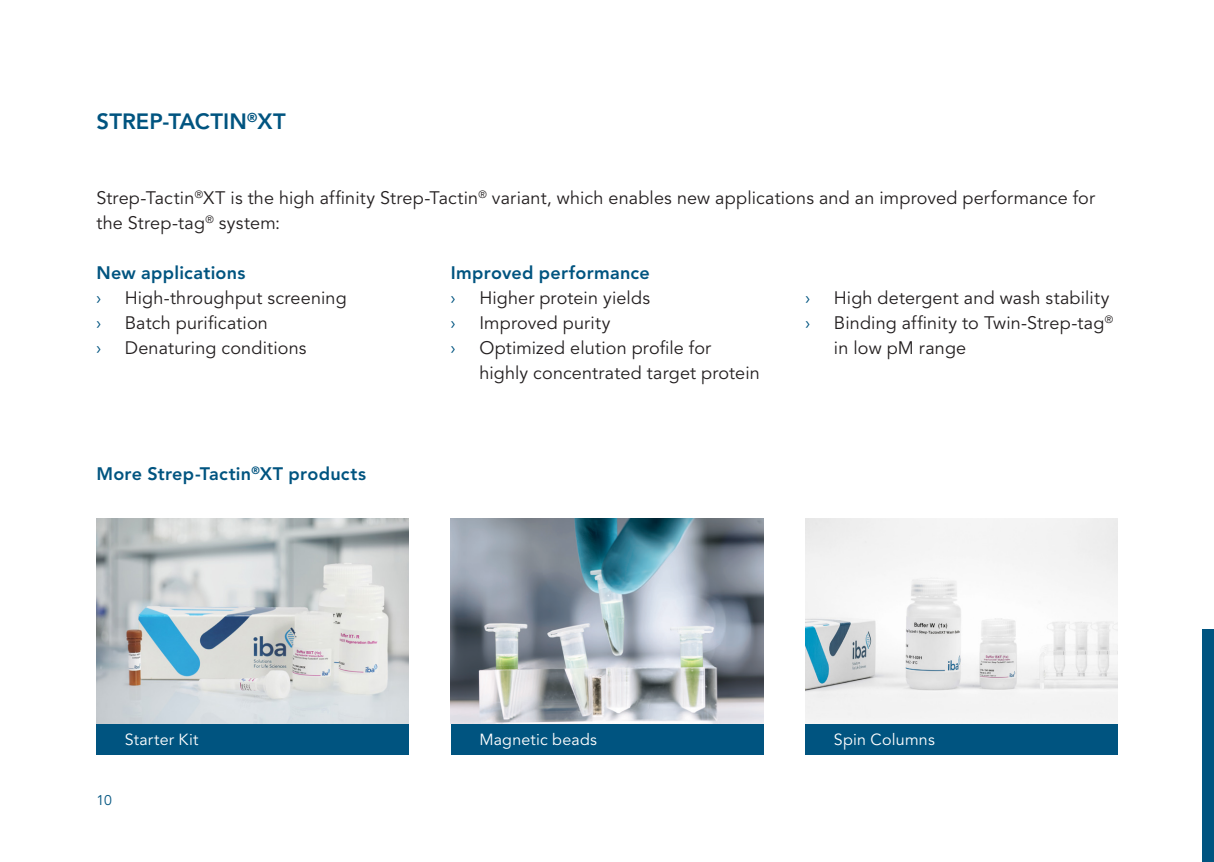
<style>
.page{position:relative;width:1214px;height:862px;background:#fff}
.page>*{position:absolute;margin:0;border:0;box-sizing:border-box;transform-origin:0 0}
.Absatz_Headline_11p_12_5{font:800 22px "Avenir LT Std";letter-spacing:.005em;color:#005480}
.Fließtext_9p_12_5{font:18px/25px "Avenir LT Std";letter-spacing:.01em;color:#231f20}
.Subhead_1_9p_12_5{font:800 18px "Avenir LT Std";letter-spacing:.015em;color:#005480}
.t1{font:18px "Myriad Pro";color:#005480}
.Infokästen_8p_11{font:16px "Avenir LT Std";letter-spacing:.015em;color:#fff}
.t2{font:14px "Avenir LT Std";color:#005480}
</style>
<div class="page">
<div style="left:1202px;top:629px;width:11px;height:233px;background:#005480"></div>
<div style="left:96px;top:723px;width:312px;height:31px;background:#005480"></div>
<img style="left:96px;top:519px;width:312px;height:204px">
<div style="left:451px;top:723px;width:312px;height:31px;background:#005480"></div>
<img style="left:451px;top:519px;width:312px;height:204px">
<div style="left:805px;top:723px;width:312px;height:31px;background:#005480"></div>
<img style="left:805px;top:519px;width:312px;height:204px">
<p class="Absatz_Headline_11p_12_5" style="left:96px;top:109px;width:191px">STREP-TACTIN<sup>®</sup>XT</p>
<p class="Fließtext_9p_12_5" style="left:96px;top:186px;width:999px">Strep-Tactin<sup>®</sup>XT is the high affinity Strep-Tactin<sup>®</sup> variant, which enables new applications and an improved performance for the Strep-tag<sup>®</sup> system:</p>
<p class="Subhead_1_9p_12_5" style="left:96px;top:262px;width:151px">New applications</p>
<p class="t1" style="left:96px;top:287px;width:6px">›</p>
<p class="Fließtext_9p_12_5" style="left:125px;top:286px;width:223px">High-throughput screening</p>
<p class="t1" style="left:96px;top:312px;width:6px">›</p>
<p class="Fließtext_9p_12_5" style="left:125px;top:311px;width:145px">Batch purification</p>
<p class="t1" style="left:96px;top:337px;width:6px">›</p>
<p class="Fließtext_9p_12_5" style="left:125px;top:336px;width:183px">Denaturing conditions</p>
<p class="Subhead_1_9p_12_5" style="left:451px;top:262px;width:200px">Improved performance</p>
<p class="t1" style="left:451px;top:287px;width:6px">›</p>
<p class="Fließtext_9p_12_5" style="left:479px;top:286px;width:172px">Higher protein yields</p>
<p class="t1" style="left:451px;top:312px;width:6px">›</p>
<p class="Fließtext_9p_12_5" style="left:479px;top:311px;width:133px">Improved purity</p>
<p class="t1" style="left:451px;top:337px;width:6px">›</p>
<p class="Fließtext_9p_12_5" style="left:479px;top:336px;width:282px">Optimized elution profile for highly concentrated target protein</p>
<p class="t1" style="left:805px;top:287px;width:6px">›</p>
<p class="Fließtext_9p_12_5" style="left:833px;top:286px;width:277px">High detergent and wash stability</p>
<p class="t1" style="left:805px;top:312px;width:6px">›</p>
<p class="Fließtext_9p_12_5" style="left:833px;top:311px;width:281px">Binding affinity to Twin-Strep-tag<sup>® </sup>in low pM range</p>
<p class="Subhead_1_9p_12_5" style="left:96px;top:462px;width:271px">More Strep-Tactin<sup>®</sup>XT products</p>
<p class="Infokästen_8p_11" style="left:125px;top:730px;width:75px">Starter Kit</p>
<p class="Infokästen_8p_11" style="left:479px;top:730px;width:119px">Magnetic beads</p>
<p class="Infokästen_8p_11" style="left:833px;top:730px;width:102px">Spin Columns</p>
<p class="t2" style="left:96px;top:791px;width:17px">10</p>
</div>
